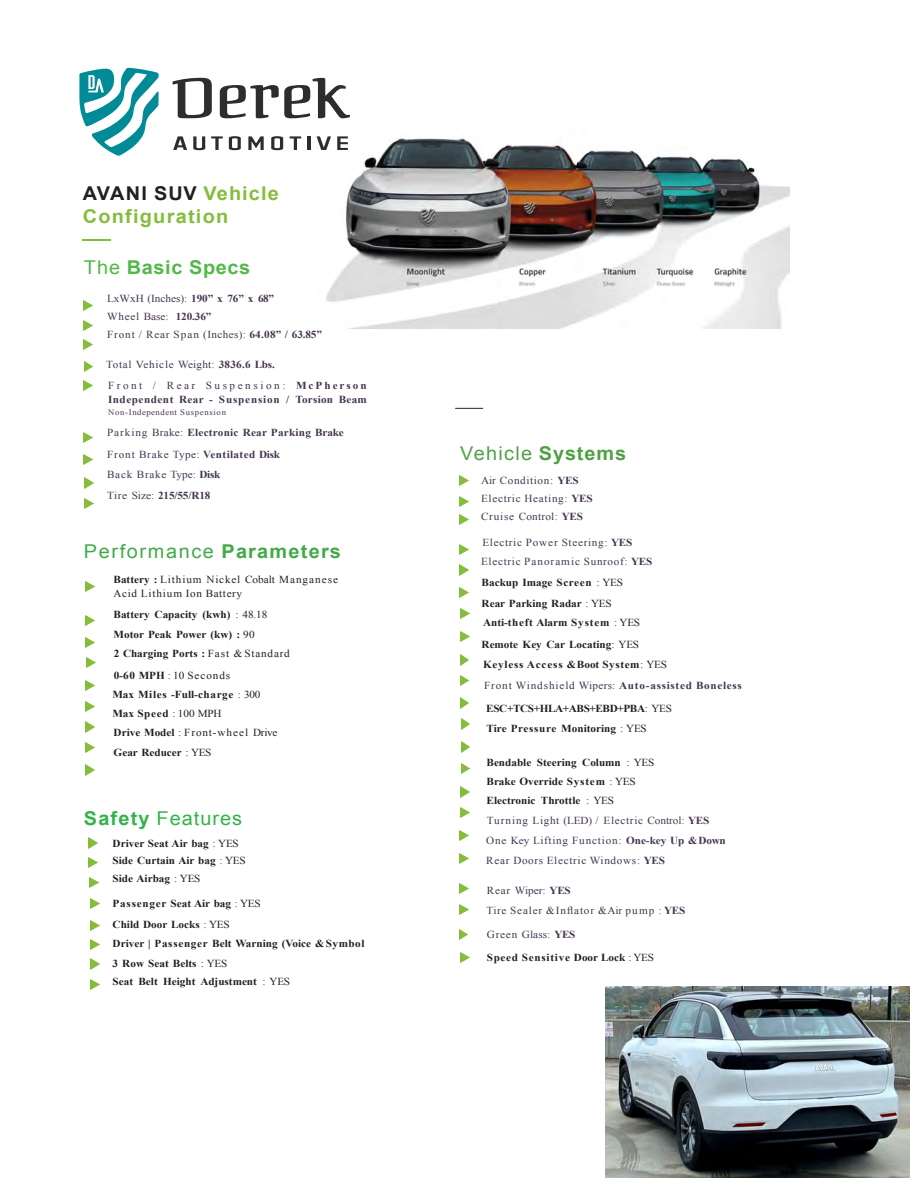
<style>
.page{position:relative;width:918px;height:1188px;background:#fff}
.page>*{position:absolute;margin:0;border:0;box-sizing:border-box;transform-origin:0 0}
.t1{font:700 19.05px/23.4px "Arial";letter-spacing:.065em;color:#85bd3b;scale:1.05 1}
.t2{font:19.05px "Arial";letter-spacing:.08em;color:#42aa48;scale:1.05 1}
.t3{font:19.05px "Arial";letter-spacing:.065em;color:#50a045;scale:1.05 1}
.t4{font:19.05px "Arial";letter-spacing:.05em;color:#32b44a;scale:1.05 1}
.t5{font:700 19.05px "Arial";letter-spacing:.03em;color:#52b848;scale:1.05 1}
.t6{font:700 10.65px/20.2px "Times New Roman";color:#231f20;scale:1.05 1}
.t7{font:10.65px/19.6px "Times New Roman";letter-spacing:.06em;color:#45354f;scale:1.05 1}
.t8{font:10.65px/13.2px "Times New Roman";letter-spacing:.08em;color:#231f20;scale:1.05 1}
.t9{font:700 10.65px/19px "Times New Roman";letter-spacing:.055em;color:#231f20;scale:1.05 1}
.t10{font:10.65px/17.9px "Times New Roman";letter-spacing:.035em;color:#45354f;scale:1.05 1}
.t11{font:700 10.65px/20.9px "Times New Roman";letter-spacing:.065em;color:#231f20;scale:1.05 1}
.t12{font:700 10.65px/22.6px "Times New Roman";letter-spacing:.02em;color:#45354f;scale:1.05 1}
.t13{font:10.65px/20.2px "Times New Roman";letter-spacing:.21em;color:#45354f;scale:1.05 1}
.t14{font:700 10.65px "Times New Roman";letter-spacing:.045em;color:#45354f;scale:1.05 1}
.t15{font:10.65px "Times New Roman";letter-spacing:.04em;color:#45354f;scale:1.05 1}
.t16{font:8.4px "Times New Roman";letter-spacing:.08em;color:#45354f;scale:1.05 1}
.s1{color:#231f20}
.s2{font-weight:400}
.s3{font-weight:700}
.s4{font-weight:400;color:#45354f}
.s5{color:#45354f}
.s6{font-weight:700;color:#231f20}
</style>
<div class="page">
<svg style="left:84px;top:380px;width:9px;height:11px"></svg>
<svg style="left:84px;top:340px;width:9px;height:10px"></svg>
<svg style="left:84px;top:320px;width:9px;height:10px"></svg>
<svg style="left:84px;top:301px;width:9px;height:10px"></svg>
<hr style="left:83px;top:239px;width:28px;height:2px;background:#85bd3b">
<svg style="left:84px;top:454px;width:9px;height:10px"></svg>
<svg style="left:455px;top:408px;width:28px;height:1px"></svg>
<svg style="left:86px;top:742px;width:8px;height:10px"></svg>
<svg style="left:86px;top:616px;width:8px;height:10px"></svg>
<svg style="left:84px;top:432px;width:8px;height:11px"></svg>
<svg style="left:86px;top:722px;width:8px;height:10px"></svg>
<svg style="left:86px;top:701px;width:8px;height:10px"></svg>
<svg style="left:86px;top:681px;width:8px;height:10px"></svg>
<svg style="left:86px;top:637px;width:8px;height:11px"></svg>
<svg style="left:86px;top:581px;width:8px;height:10px"></svg>
<svg style="left:86px;top:765px;width:8px;height:10px"></svg>
<svg style="left:85px;top:499px;width:8px;height:10px"></svg>
<svg style="left:85px;top:478px;width:8px;height:10px"></svg>
<svg style="left:89px;top:857px;width:8px;height:11px"></svg>
<svg style="left:89px;top:838px;width:8px;height:10px"></svg>
<svg style="left:91px;top:898px;width:8px;height:10px"></svg>
<svg style="left:89px;top:877px;width:9px;height:11px"></svg>
<svg style="left:91px;top:980px;width:8px;height:10px"></svg>
<svg style="left:91px;top:959px;width:8px;height:10px"></svg>
<svg style="left:91px;top:939px;width:8px;height:11px"></svg>
<svg style="left:91px;top:920px;width:8px;height:10px"></svg>
<svg style="left:460px;top:565px;width:9px;height:10px"></svg>
<svg style="left:460px;top:545px;width:9px;height:10px"></svg>
<svg style="left:460px;top:515px;width:9px;height:10px"></svg>
<svg style="left:460px;top:496px;width:9px;height:11px"></svg>
<svg style="left:460px;top:476px;width:9px;height:10px"></svg>
<svg style="left:460px;top:588px;width:9px;height:10px"></svg>
<svg style="left:461px;top:632px;width:8px;height:10px"></svg>
<svg style="left:461px;top:609px;width:8px;height:10px"></svg>
<svg style="left:460px;top:675px;width:9px;height:10px"></svg>
<svg style="left:460px;top:655px;width:9px;height:10px"></svg>
<svg style="left:460px;top:698px;width:9px;height:10px"></svg>
<svg style="left:461px;top:719px;width:9px;height:10px"></svg>
<svg style="left:461px;top:742px;width:9px;height:10px"></svg>
<svg style="left:461px;top:764px;width:9px;height:10px"></svg>
<svg style="left:461px;top:807px;width:8px;height:10px"></svg>
<svg style="left:461px;top:787px;width:8px;height:10px"></svg>
<svg style="left:460px;top:831px;width:9px;height:10px"></svg>
<svg style="left:460px;top:854px;width:9px;height:10px"></svg>
<svg style="left:460px;top:884px;width:8px;height:10px"></svg>
<svg style="left:459px;top:930px;width:9px;height:10px"></svg>
<svg style="left:460px;top:905px;width:9px;height:10px"></svg>
<svg style="left:461px;top:952px;width:8px;height:10px"></svg>
<svg style="left:84px;top:361px;width:9px;height:10px"></svg>
<svg style="left:87px;top:658px;width:8px;height:10px"></svg>
<img style="left:316px;top:118px;width:473px;height:211px">
<svg style="left:79px;top:68px;width:80px;height:88px"></svg>
<svg style="left:173px;top:78px;width:39px;height:40px"></svg>
<svg style="left:220px;top:78px;width:130px;height:40px"></svg>
<svg style="left:173px;top:136px;width:14px;height:14px"></svg>
<svg style="left:193px;top:136px;width:12px;height:14px"></svg>
<svg style="left:211px;top:136px;width:12px;height:14px"></svg>
<svg style="left:229px;top:136px;width:12px;height:14px"></svg>
<svg style="left:248px;top:136px;width:16px;height:14px"></svg>
<svg style="left:271px;top:136px;width:12px;height:14px"></svg>
<svg style="left:290px;top:136px;width:11px;height:14px"></svg>
<hr style="left:308px;top:136px;width:3px;height:14px;background:#2e2d2c">
<svg style="left:317px;top:136px;width:14px;height:14px"></svg>
<svg style="left:337px;top:136px;width:11px;height:14px"></svg>
<img style="left:606px;top:986px;width:304px;height:192px">
<p class="t1" style="left:83px;top:182px;width:188px"><span class="s1">AVANI SUV</span> Vehicle<br>Configuration</p>
<p class="t5" style="left:84px;top:255px;width:160px"><span class="s2">The</span> Basic Specs</p>
<p class="t10" style="left:107px;top:289px;width:206px">LxWxH (Inches): <span class="s3">190” x 76” x 68”<br></span>Wheel Base: <span class="s3">120.36”<br></span>Front / Rear Span (Inches): <span class="s3">64.08” / 63.85”</span></p>
<p class="t13" style="left:106px;top:354px;width:250px">Total Vehicle Weight: <span class="s3">3836.6 Lbs.<br></span>Front / Rear Suspension: <span class="s3">McPherson</span></p>
<p class="t14" style="left:108px;top:392px;width:248px">Independent Rear - Suspension / Torsion Beam</p>
<p class="t16" style="left:108px;top:407px;width:114px">Non-Independent Suspension</p>
<p class="t12" style="left:107px;top:420px;width:227px"><span class="s2">Parking Brake:</span> Electronic Rear Parking Brake<br><span class="s2">Front Brake Type:</span> Ventilated Disk</p>
<p class="t7" style="left:107px;top:465px;width:110px;line-height:20.2px">Back Brake Type: <span class="s3">Disk<br></span>Tire Size: <span class="s3">215/55/R18</span></p>
<p class="t2" style="left:84px;top:539px;width:246px">Performance <span class="s3">Parameters</span></p>
<p class="t8" style="left:114px;top:573px;width:215px"><span class="s3">Battery :</span> Lithium Nickel Cobalt Manganese<br>Acid Lithium Ion Battery</p>
<p class="t6" style="left:114px;top:604px;width:148px">Battery Capacity (kwh) <span class="s2">: 48.18<br></span>Motor Peak Power (kw) : <span class="s2">90</span></p>
<p class="t8" style="left:114px;top:643px;width:169px;line-height:21.5px"><span class="s3">2 Charging Ports :</span> Fast &amp; Standard<br><span class="s3">0-60 MPH</span> : 10 Seconds</p>
<p class="t9" style="left:112px;top:685px;width:159px">Max Miles -Full-charge <span class="s2">: 300<br></span>Max Speed <span class="s2">: 100 MPH<br></span>Drive Model <span class="s2">: Front-wheel Drive</span></p>
<p class="t6" style="left:114px;top:742px;width:95px">Gear Reducer <span class="s2">: YES</span></p>
<p class="t4" style="left:84px;top:806px;width:152px"><span class="s3">Safety</span> Features</p>
<p class="t6" style="left:113px;top:834px;width:128px;line-height:17.4px">Driver Seat Air bag <span class="s2">: YES<br></span>Side Curtain Air bag <span class="s2">: YES<br></span>Side Airbag <span class="s2">: YES</span></p>
<p class="t6" style="left:113px;top:894px;width:142px">Passenger Seat Air bag <span class="s2">: YES<br></span>Child Door Locks <span class="s2">: YES</span></p>
<p class="t6" style="left:113px;top:933px;width:241px">Driver | Passenger Belt Warning (Voice &amp; Symbol<br>3 Row Seat Belts <span class="s2">: YES</span></p>
<p class="t6" style="left:113px;top:971px;width:171px">Seat Belt Height Adjustment <span class="s2">: YES</span></p>
<p class="t3" style="left:460px;top:441px;width:159px">Vehicle <span class="s3">Systems</span></p>
<p class="t7" style="left:481px;top:471px;width:108px;line-height:18.1px">Air Condition: <span class="s3">YES<br></span>Electric Heating: <span class="s3">YES<br></span>Cruise Control: <span class="s3">YES</span></p>
<p class="t7" style="left:481px;top:532px;width:165px;line-height:19px">Electric Power Steering: <span class="s3">YES<br></span>Electric Panoramic Sunroof: <span class="s3">YES</span></p>
<p class="t6" style="left:482px;top:571px;width:136px;line-height:21.5px">Backup Image Screen <span class="s2">: YES<br></span>Rear Parking Radar <span class="s2">: YES</span></p>
<p class="t6" style="left:482px;top:612px;width:152px;line-height:21.5px">Anti-theft Alarm System <span class="s2">: YES<br></span>Remote Key Car Locating<span class="s2">: YES</span></p>
<p class="t11" style="left:483px;top:654px;width:248px">Keyless Access &amp; Boot System<span class="s2">: YES<br></span><span class="s4">Front Windshield Wipers:</span> <span class="s5">Auto-assisted Boneless</span></p>
<p class="t6" style="left:486px;top:697px;width:178px;line-height:20.9px">ESC+TCS+HLA+ABS+EBD+PBA<span class="s2">: YES<br></span>Tire Pressure Monitoring <span class="s2">: YES</span></p>
<p class="t7" style="left:486px;top:752px;width:230px"><span class="s6">Bendable Steering Column</span> <span class="s1">: YES<br></span><span class="s6">Brake Override System</span> <span class="s1">: YES<br></span><span class="s6">Electronic Throttle</span> <span class="s1">: YES<br></span>Turning Light (LED) / Electric Control: <span class="s3">YES </span>One Key Lifting Function: <span class="s3">One-key Up &amp; Down </span>Rear Doors Electric Windows: <span class="s3">YES</span></p>
<p class="t7" style="left:486px;top:880px;width:191px;line-height:20.2px">Rear Wiper: <span class="s3">YES<br></span>Tire Sealer &amp; Inflator &amp; Air pump : <span class="s3">YES</span></p>
<p class="t15" style="left:487px;top:927px;width:86px">Green Glass: <span class="s3">YES</span></p>
<p class="t9" style="left:487px;top:948px;width:161px">Speed Sensitive Door Lock <span class="s2">: YES</span></p>
</div>
